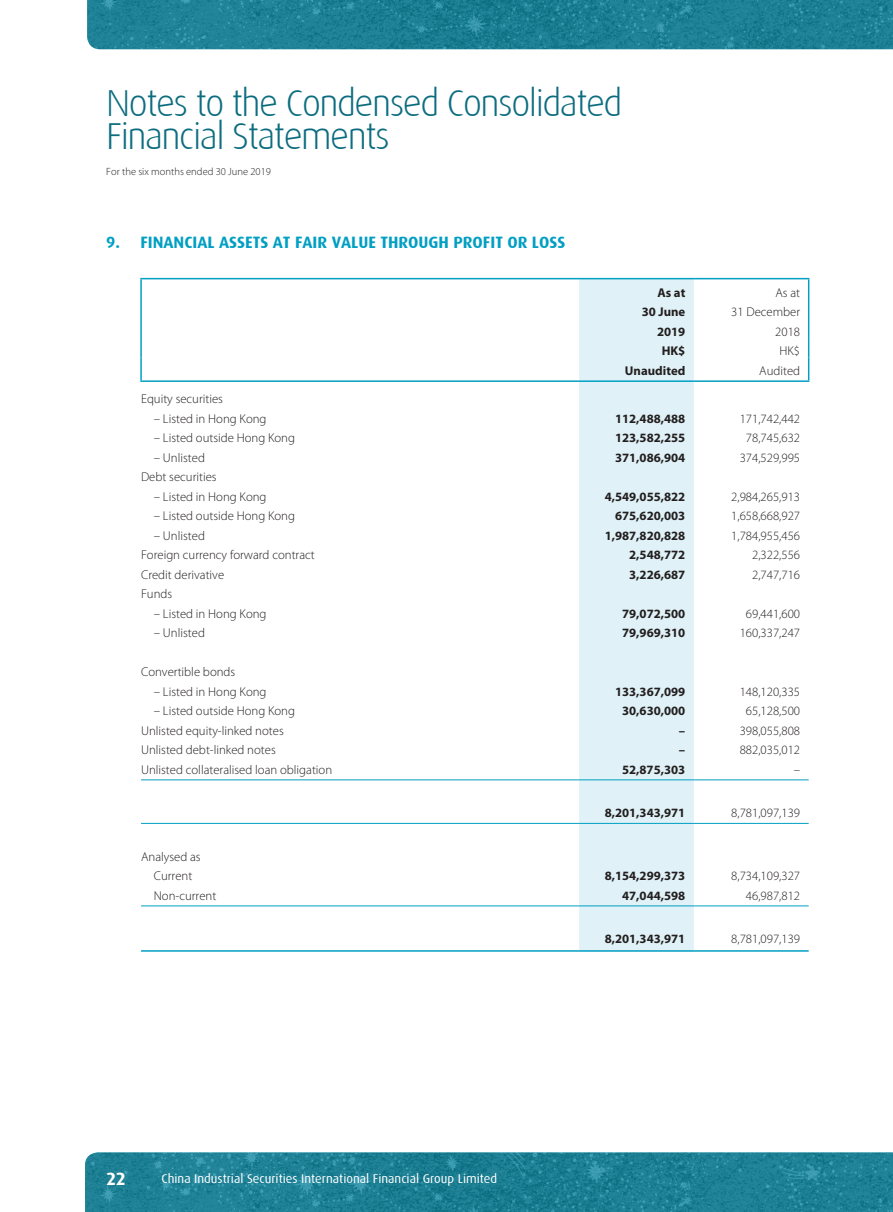
<style>
.page{position:relative;width:893px;height:1212px;background:#fff}
.page>*{position:absolute;margin:0;border:0;box-sizing:border-box;transform-origin:0 0}
.t1{font:300 37.5px/33px "Dax";letter-spacing:-.04em;color:#0d6d80}
.t2{font:700 18px "Dax";color:#fff}
.t3{font:700 16.5px "Dax";color:#009fc3}
.t4{font:300 12.75px/19.5px "Myriad Pro";color:#231f20;text-align:right}
.t5{font:700 12.75px/19.5px "Myriad Pro";color:#231f20;text-align:right}
.t6{font:12.75px "Dax";color:#fff}
.t7{font:300 10.5px "Myriad Pro";color:#231f20}
</style>
<div class="page">
<img style="left:87px;top:0;width:806px;height:49px">
<img style="left:85px;top:1152px;width:808px;height:60px">
<div style="left:579px;top:279px;width:115px;height:671px;background:#e0f2f7"></div>
<hr style="left:140px;top:279px;width:2px;height:59px;background:#009fc3">
<hr style="left:140px;top:278px;width:439px;height:1px;background:#009fc3">
<hr style="left:579px;top:278px;width:115px;height:1px;background:#009fc3">
<hr style="left:694px;top:278px;width:115px;height:1px;background:#009fc3">
<hr style="left:808px;top:279px;width:1px;height:59px;background:#009fc3">
<svg style="left:140px;top:338px;width:2px;height:19px"></svg>
<hr style="left:140px;top:357px;width:2px;height:23px;background:#009fc3">
<svg style="left:808px;top:338px;width:1px;height:42px"></svg>
<hr style="left:140px;top:380px;width:439px;height:2px;background:#009fc3">
<hr style="left:579px;top:380px;width:115px;height:2px;background:#009fc3">
<hr style="left:694px;top:380px;width:115px;height:2px;background:#009fc3">
<hr style="left:141px;top:779px;width:438px;height:1px;background:#009fc3">
<hr style="left:579px;top:779px;width:115px;height:1px;background:#009fc3">
<hr style="left:694px;top:779px;width:115px;height:1px;background:#009fc3">
<hr style="left:141px;top:823px;width:438px;height:1px;background:#009fc3">
<hr style="left:579px;top:823px;width:115px;height:1px;background:#009fc3">
<hr style="left:694px;top:823px;width:115px;height:1px;background:#009fc3">
<hr style="left:141px;top:905px;width:438px;height:1px;background:#009fc3">
<hr style="left:579px;top:905px;width:115px;height:1px;background:#009fc3">
<hr style="left:694px;top:905px;width:115px;height:1px;background:#009fc3">
<hr style="left:141px;top:950px;width:438px;height:2px;background:#009fc3">
<hr style="left:579px;top:950px;width:115px;height:2px;background:#009fc3">
<hr style="left:694px;top:950px;width:115px;height:2px;background:#009fc3">
<h1 class="t1" style="left:106px;top:86px;width:518px">Notes to the Condensed Consolidated<br>Financial Statements</h1>
<p class="t7" style="left:106px;top:165px;width:166px">For the six months ended 30 June 2019</p>
<p class="t3" style="left:106px;top:233px;width:461px">9. FINANCIAL ASSETS AT FAIR VALUE THROUGH PROFIT OR LOSS</p>
<p class="t5" style="left:642px;top:282px;width:45px">As at<br>30 June<br>2019</p>
<p class="t4" style="left:731px;top:283px;width:70px">As at<br>31 December<br>2018</p>
<p class="t5" style="left:662px;top:341px;width:25px">HK$</p>
<p class="t4" style="left:780px;top:341px;width:22px">HK$</p>
<p class="t5" style="left:625px;top:360px;width:62px">Unaudited</p>
<p class="t4" style="left:759px;top:361px;width:42px">Audited</p>
<p class="t4" style="left:141px;top:389px;width:83px">Equity securities</p>
<p class="t4" style="left:154px;top:408px;width:114px">– Listed in Hong Kong</p>
<p class="t5" style="left:615px;top:408px;width:72px">112,488,488</p>
<p class="t4" style="left:740px;top:408px;width:62px">171,742,442</p>
<p class="t4" style="left:154px;top:428px;width:143px">– Listed outside Hong Kong</p>
<p class="t5" style="left:615px;top:428px;width:72px">123,582,255</p>
<p class="t4" style="left:746px;top:428px;width:56px">78,745,632</p>
<p class="t4" style="left:154px;top:447px;width:53px">– Unlisted</p>
<p class="t5" style="left:615px;top:447px;width:72px">371,086,904</p>
<p class="t4" style="left:740px;top:447px;width:62px">374,529,995</p>
<p class="t4" style="left:141px;top:467px;width:77px">Debt securities</p>
<p class="t4" style="left:154px;top:486px;width:114px">– Listed in Hong Kong</p>
<p class="t5" style="left:605px;top:486px;width:82px">4,549,055,822</p>
<p class="t4" style="left:731px;top:486px;width:70px">2,984,265,913</p>
<p class="t4" style="left:154px;top:506px;width:143px">– Listed outside Hong Kong</p>
<p class="t5" style="left:615px;top:506px;width:72px">675,620,003</p>
<p class="t4" style="left:731px;top:506px;width:70px">1,658,668,927</p>
<p class="t4" style="left:154px;top:525px;width:53px">– Unlisted</p>
<p class="t5" style="left:605px;top:525px;width:82px">1,987,820,828</p>
<p class="t4" style="left:731px;top:525px;width:70px">1,784,955,456</p>
<p class="t4" style="left:141px;top:545px;width:175px">Foreign currency forward contract</p>
<p class="t5" style="left:629px;top:545px;width:58px">2,548,772</p>
<p class="t4" style="left:752px;top:545px;width:49px">2,322,556</p>
<p class="t4" style="left:141px;top:564px;width:85px">Credit derivative</p>
<p class="t5" style="left:629px;top:564px;width:58px">3,226,687</p>
<p class="t4" style="left:752px;top:564px;width:49px">2,747,716</p>
<p class="t4" style="left:141px;top:584px;width:33px">Funds</p>
<p class="t4" style="left:154px;top:603px;width:114px">– Listed in Hong Kong</p>
<p class="t5" style="left:622px;top:603px;width:65px">79,072,500</p>
<p class="t4" style="left:746px;top:603px;width:56px">69,441,600</p>
<p class="t4" style="left:154px;top:623px;width:53px">– Unlisted</p>
<p class="t5" style="left:622px;top:622px;width:65px">79,969,310</p>
<p class="t4" style="left:740px;top:623px;width:62px">160,337,247</p>
<p class="t4" style="left:141px;top:662px;width:96px">Convertible bonds</p>
<p class="t4" style="left:154px;top:681px;width:114px">– Listed in Hong Kong</p>
<p class="t5" style="left:615px;top:681px;width:72px">133,367,099</p>
<p class="t4" style="left:740px;top:681px;width:62px">148,120,335</p>
<p class="t4" style="left:154px;top:701px;width:143px">– Listed outside Hong Kong</p>
<p class="t5" style="left:622px;top:700px;width:65px">30,630,000</p>
<p class="t4" style="left:746px;top:701px;width:56px">65,128,500</p>
<p class="t4" style="left:141px;top:720px;width:144px">Unlisted equity-linked notes</p>
<p class="t5" style="left:679px;top:720px;width:8px">–</p>
<p class="t4" style="left:740px;top:720px;width:62px">398,055,808</p>
<p class="t4" style="left:141px;top:740px;width:136px">Unlisted debt-linked notes</p>
<p class="t5" style="left:679px;top:739px;width:8px">–</p>
<p class="t4" style="left:740px;top:740px;width:62px">882,035,012</p>
<p class="t4" style="left:141px;top:759px;width:193px">Unlisted collateralised loan obligation</p>
<p class="t5" style="left:622px;top:759px;width:65px">52,875,303</p>
<p class="t4" style="left:794px;top:759px;width:8px">–</p>
<p class="t5" style="left:605px;top:803px;width:82px">8,201,343,971</p>
<p class="t4" style="left:731px;top:803px;width:70px">8,781,097,139</p>
<p class="t4" style="left:141px;top:846px;width:61px;text-align:center">Analysed as<br>Current</p>
<p class="t5" style="left:605px;top:866px;width:82px">8,154,299,373</p>
<p class="t4" style="left:731px;top:866px;width:70px">8,734,109,327</p>
<p class="t4" style="left:154px;top:885px;width:64px">Non-current</p>
<p class="t5" style="left:622px;top:885px;width:65px">47,044,598</p>
<p class="t4" style="left:746px;top:885px;width:56px">46,987,812</p>
<p class="t5" style="left:605px;top:929px;width:82px">8,201,343,971</p>
<p class="t4" style="left:731px;top:929px;width:70px">8,781,097,139</p>
<h2 class="t2" style="left:106px;top:1168px;width:21px">22</h2>
<p class="t6" style="left:162px;top:1171px;width:337px">China Industrial Securities International Financial Group Limited</p>
</div>
